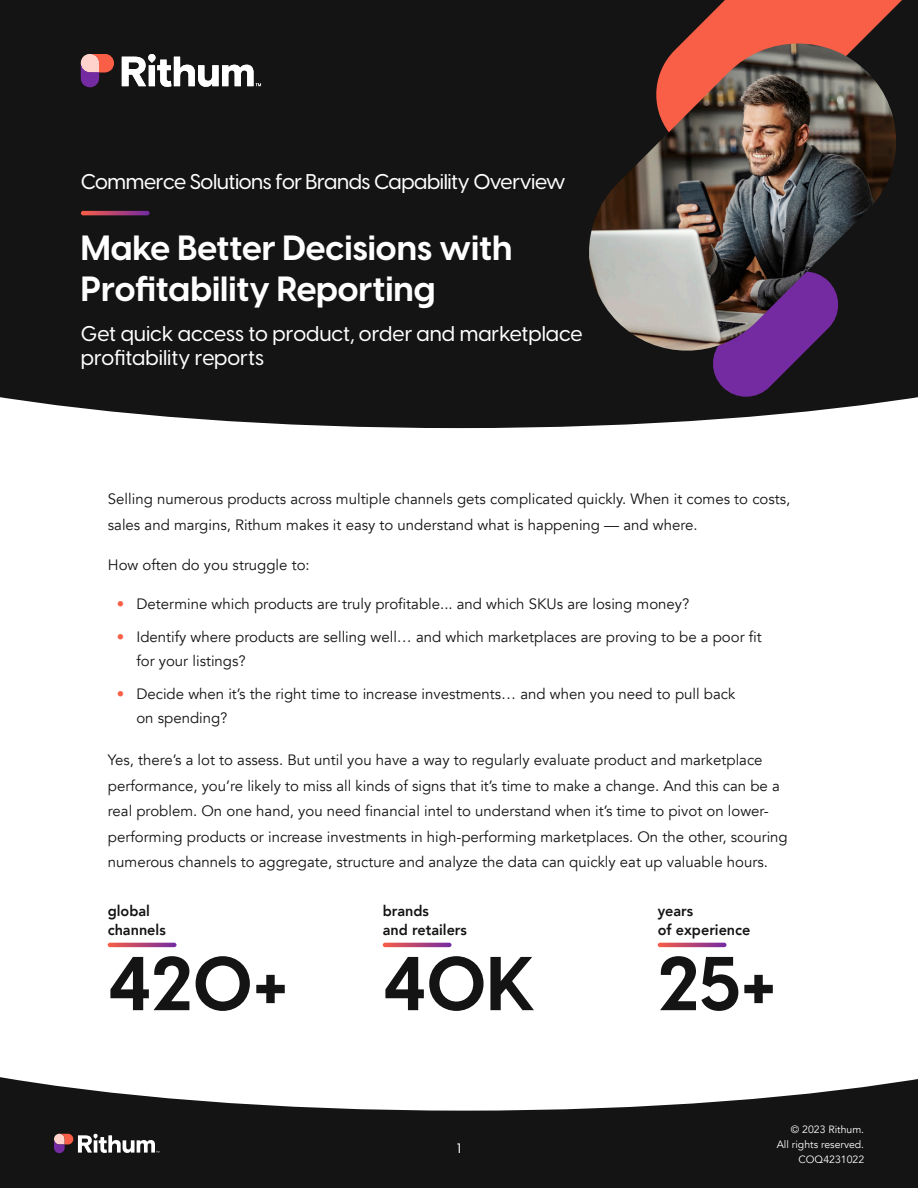
<style>
.page{position:relative;width:918px;height:1188px;background:#fff}
.page>*{position:absolute;margin:0;border:0;box-sizing:border-box;transform-origin:0 0}
.Black_Stat{font:700 75px "Visby CF";color:#141414}
.H1_Hero{font:700 34.5px/41.4px "Visby CF";color:#fff}
.H2_Hero{font:500 21px/24px "Visby CF";color:#fff}
.Eyebrow_Text{font:500 21px "Visby CF";letter-spacing:-.02em;color:#fff}
.Body_Copy{font:15px/25.5px "Avenir";color:#141414}
.Black_Stat-2{font:800 15px "Avenir";color:#141414;scale:.96 1}
.t1{font:500 13.5px "Visby CF";color:#fff}
.t2{font:10.5px/15px "Avenir";color:#fff;text-align:right}
.s1{color:#f95e46}
</style>
<div class="page">
<div style="left:0;top:0;width:918px;height:428px;background:#141414"></div>
<svg style="left:650px;top:0;width:268px;height:163px;fill:#f95e46"></svg>
<svg style="left:710px;top:355px;width:131px;height:45px"></svg>
<svg style="left:0;top:1077px;width:918px;height:111px;fill:#141414"></svg>
<svg style="left:54px;top:1134px;width:105px;height:19px"></svg>
<svg style="left:81px;top:54px;width:33px;height:33px"></svg>
<svg style="left:122px;top:54px;width:139px;height:33px"></svg>
<svg style="left:108px;top:943px;width:69px;height:4px"></svg>
<svg style="left:383px;top:943px;width:69px;height:4px"></svg>
<svg style="left:658px;top:943px;width:68px;height:4px"></svg>
<img style="left:579px;top:43px;width:327px;height:312px">
<svg style="left:81px;top:211px;width:69px;height:4px"></svg>
<p class="Eyebrow_Text" style="left:81px;top:166px;width:486px">Commerce Solutions for Brands Capability Overview</p>
<p class="H1_Hero" style="left:81px;top:225px;width:433px">Make Better Decisions with<br>Profitability Reporting</p>
<p class="H2_Hero" style="left:81px;top:321px;width:503px">Get quick access to product, order and marketplace profitability reports</p>
<p class="Body_Copy" style="left:108px;top:486px;width:684px">Selling numerous products across multiple channels gets complicated quickly. When it comes to costs, sales and margins, Rithum makes it easy to understand what is happening — and where.</p>
<p class="Body_Copy" style="left:108px;top:552px;width:203px">How often do you struggle to:</p>
<p class="Body_Copy" style="left:117px;top:591px;width:574px"><span class="s1">•</span> Determine which products are truly profitable... and which SKUs are losing money?</p>
<p class="Body_Copy" style="left:136px;top:625px;width:627px;line-height:24px;text-indent:-20px"><span class="s1">•</span> Identify where products are selling well… and which marketplaces are proving to be a poor fit for your listings?</p>
<p class="Body_Copy" style="left:136px;top:682px;width:600px;line-height:24px;text-indent:-20px"><span class="s1">•</span> Decide when it’s the right time to increase investments… and when you need to pull back on spending?</p>
<p class="Body_Copy" style="left:108px;top:747px;width:681px">Yes, there’s a lot to assess. But until you have a way to regularly evaluate product and marketplace performance, you’re likely to miss all kinds of signs that it’s time to make a change. And this can be a real problem. On one hand, you need financial intel to understand when it’s time to pivot on lower&shy;performing products or increase investments in high-performing marketplaces. On the other, scouring numerous channels to aggregate, structure and analyze the data can quickly eat up valuable hours.</p>
<p class="Black_Stat-2" style="left:108px;top:899px;width:46px">global</p>
<p class="Black_Stat-2" style="left:108px;top:918px;width:62px">channels</p>
<p class="Black_Stat" style="left:108px;top:926px;width:182px">420+</p>
<p class="Black_Stat-2" style="left:383px;top:899px;width:50px">brands</p>
<p class="Black_Stat-2" style="left:383px;top:918px;width:89px">and retailers</p>
<p class="Black_Stat" style="left:383px;top:926px;width:154px">40K</p>
<p class="t1" style="left:457px;top:1138px;width:6px">1</p>
<p class="Black_Stat-2" style="left:658px;top:899px;width:39px">years</p>
<p class="Black_Stat-2" style="left:658px;top:918px;width:98px">of experience</p>
<p class="Black_Stat" style="left:658px;top:926px;width:120px">25+</p>
<p class="t2" style="left:777px;top:1122px;width:89px">© 2023 Rithum.<br>All rights reserved.<br>COQ4231022</p>
</div>
